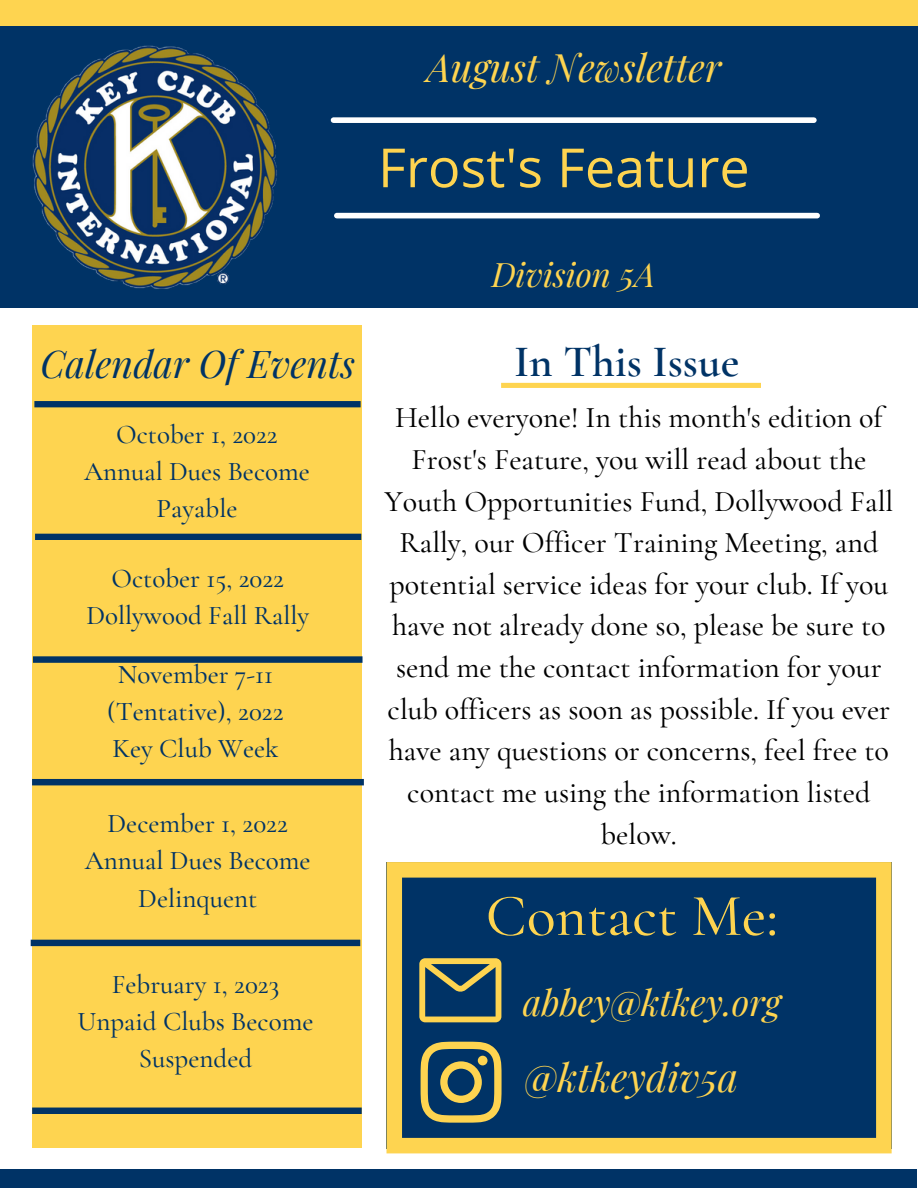
<style>
.page{position:relative;width:918px;height:1188px;background:#fff}
.page>*{position:absolute;margin:0;border:0;box-sizing:border-box;transform-origin:0 0}
.t1{font:500 60px "Cormorant Garamond";color:#fed450}
.t2{font:54px "Open Sans";color:#fed450}
.t3{font:600 45px "Cormorant Garamond";color:#036}
.t4{font:italic 39px "Playfair Display";color:#fed450}
.t5{font:italic 38.4px "Playfair Display";color:#fed450}
.t6{font:italic 37.5px "Playfair Display";color:#036}
.t7{font:italic 36px "Playfair Display";color:#fed450}
.t8{font:italic 33px "Playfair Display";color:#fed450}
.t9{font:500 30px/41.7px "Cormorant Garamond";color:#000;text-align:center}
.t10{font:500 27px/37.2px "Cormorant Garamond";color:#036;text-align:center}
</style>
<div class="page">
<div style="left:0;top:25px;width:918px;height:283px;background:#036"></div>
<div style="left:0;top:0;width:918px;height:26px;background:#fed450"></div>
<div style="left:0;top:1170px;width:917px;height:18px;background:#036"></div>
<img style="left:32px;top:45px;width:245px;height:244px">
<div style="left:337px;top:213px;width:480px;height:5px;background:#fff"></div>
<div style="left:334px;top:117px;width:480px;height:6px;background:#fff"></div>
<div style="left:32px;top:326px;width:330px;height:822px;background:#fed450"></div>
<svg style="left:34px;top:401px;width:327px;height:6px;background:#023465"></svg>
<div style="left:35px;top:534px;width:326px;height:6px;background:#036"></div>
<div style="left:32px;top:779px;width:332px;height:6px;background:#036"></div>
<svg style="left:33px;top:656px;width:330px;height:7px;background:#133f64"></svg>
<div style="left:31px;top:940px;width:329px;height:6px;background:#036"></div>
<svg style="left:501px;top:383px;width:260px;height:5px"></svg>
<div style="left:32px;top:1108px;width:330px;height:6px;background:#036"></div>
<svg style="left:387px;top:862px;width:505px;height:291px;background:#f7cf50"></svg>
<svg style="left:391px;top:865px;width:498px;height:285px;background:#254a62"></svg>
<svg style="left:419px;top:958px;width:82px;height:64px;background:#5f6f5d"></svg>
<svg style="left:421px;top:1042px;width:81px;height:81px;background:#68755c"></svg>
<div style="left:478px;top:1056px;width:10px;height:9px;background:#fed450;border-radius:50%"></div>
<p class="t5" style="left:427px;top:40px;width:296px">August Newsletter</p>
<h2 class="t2" style="left:378px;top:130px;width:373px">Frost's Feature</h2>
<p class="t6" style="left:40px;top:338px;width:316px">Calendar Of Events</p>
<p class="t10" style="left:84px;top:416px;width:227px">October 1, 2022<br>Annual Dues Become<br>Payable</p>
<p class="t10" style="left:86px;top:560px;width:224px">October 15, 2022<br>Dollywood Fall Rally</p>
<p class="t10" style="left:107px;top:656px;width:178px">November 7-11 (Tentative), 2022<br>Key Club Week</p>
<p class="t10" style="left:85px;top:805px;width:227px">December 1, 2022<br>Annual Dues Become<br>Delinquent</p>
<p class="t10" style="left:78px;top:966px;width:237px">February 1, 2023<br>Unpaid Clubs Become<br>Suspended</p>
<p class="t8" style="left:492px;top:251px;width:165px">Division 5A</p>
<h3 class="t3" style="left:514px;top:334px;width:227px">In This Issue</h3>
<p class="t9" style="left:385px;top:397px;width:510px">Hello everyone! In this month's edition of Frost's Feature, you will read about the Youth Opportunities Fund, Dollywood Fall Rally, our Officer Training Meeting, and potential service ideas for your club. If you have not already done so, please be sure to send me the contact information for your club officers as soon as possible. If you ever have any questions or concerns, feel free to contact me using the information listed below.</p>
<h1 class="t1" style="left:486px;top:880px;width:294px">Contact Me:</h1>
<p class="t7" style="left:523px;top:977px;width:260px">abbey@ktkey.org</p>
<h3 class="t4" style="left:525px;top:1050px;width:215px">@ktkeydiv5a</h3>
</div>
